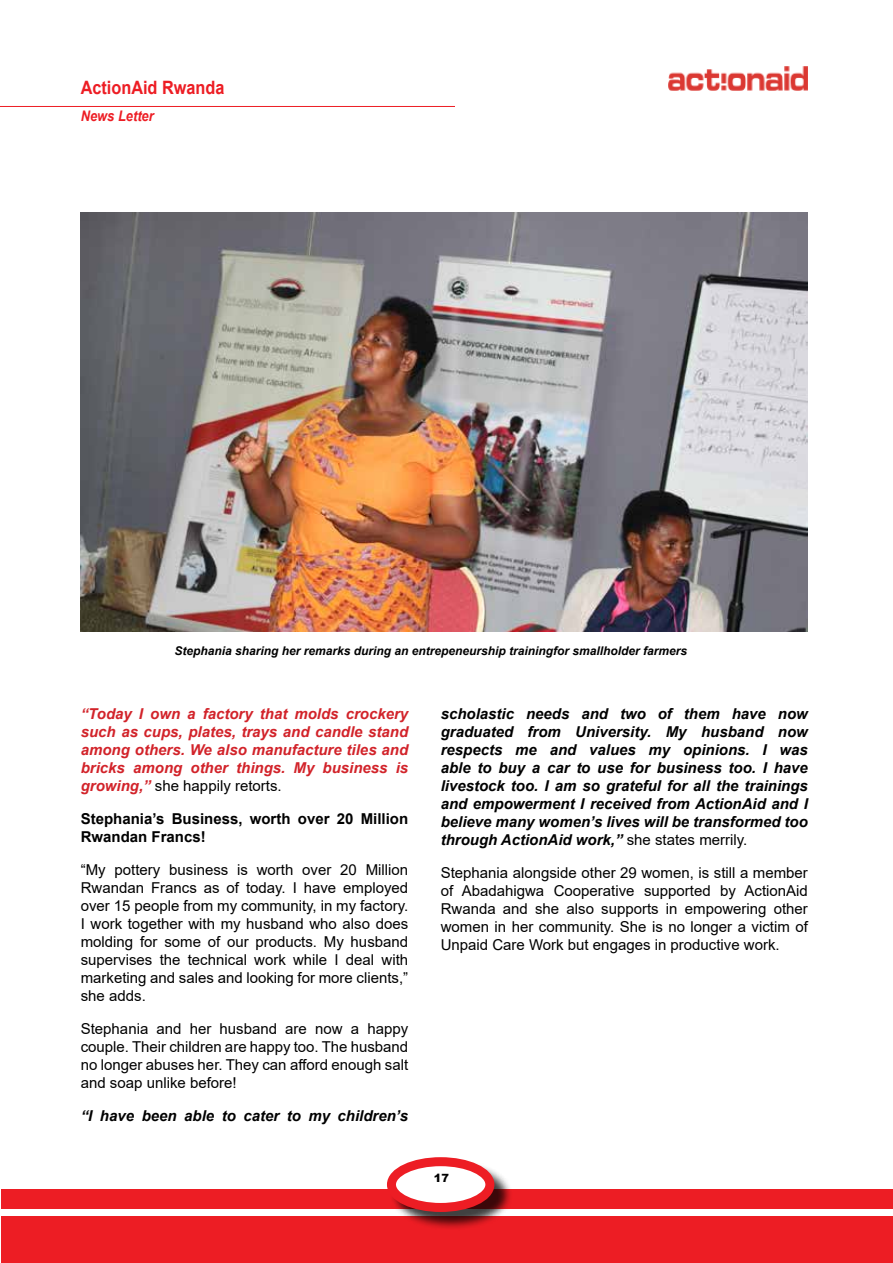
<style>
.page{position:relative;width:893px;height:1263px;background:#fff}
.page>*{position:absolute;margin:0;border:0;box-sizing:border-box;transform-origin:0 0}
.t1{font:700 18.45px "Arial";color:#ed1d24;scale:.88 1}
.t2{font:15px/18px "Arial";color:#000;text-align:justify}
.t3{font:italic 700 15px/18px "Arial";color:#000;text-align:justify}
.t4{font:italic 700 15px/18px "Arial";color:#d2232a;text-align:justify}
.t5{font:700 15px/18px "Arial";color:#000}
.t6{font:italic 700 14.55px "Arial";color:#ed1d24;scale:.88 1}
.t7{font:italic 700 12px "Arial";color:#000}
.t8{font:900 11.4px "Arial";color:#000}
.s1{font-weight:400;font-style:normal;color:#000}
.s2{font-weight:400;font-style:normal}
</style>
<div class="page">
<hr style="left:0;top:106px;width:455px;height:1px;background:#ed1d24">
<div style="left:1px;top:1189px;width:891px;height:20px;background:#ed1d24"></div>
<div style="left:1px;top:1216px;width:891px;height:46px;background:#ed1d24"></div>
<div style="left:389px;top:1159px;width:124px;height:72px;background:#000;opacity:.75"></div>
<svg style="left:391px;top:1162px;width:99px;height:45px"></svg>
<div style="left:387px;top:1157px;width:107px;height:55px;border:9px solid #ed1d24;border-radius:50%"></div>
<img style="left:669px;top:66px;width:139px;height:25px">
<img style="left:81px;top:212px;width:727px;height:419px">
<p class="t1" style="left:81px;top:75px;width:165px">ActionAid Rwanda</p>
<p class="t6" style="left:81px;top:107px;width:84px">News Letter</p>
<p class="t7" style="left:174px;top:643px;width:514px">Stephania sharing her remarks during an entrepeneurship trainingfor smallholder farmers</p>
<p class="t4" style="left:81px;top:705px;width:329px">“Today I own a factory that molds crockery such as cups, plates, trays and candle stand among others. We also manufacture tiles and bricks among other things. My business is growing,” <span class="s1">she happily retorts.</span></p>
<p class="t5" style="left:81px;top:810px;width:329px">Stephania’s Business, worth over 20 Million<br>Rwandan Francs!</p>
<p class="t2" style="left:81px;top:861px;width:329px">“My pottery business is worth over 20 Million Rwandan Francs as of today. I have employed over 15 people from my community, in my factory.<br>I work together with my husband who also does molding for some of our products. My husband supervises the technical work while I deal with marketing and sales and looking for more clients,” she adds.</p>
<p class="t2" style="left:81px;top:1020px;width:329px">Stephania and her husband are now a happy couple. Their children are happy too. The husband no longer abuses her. They can afford enough salt and soap unlike before!</p>
<p class="t3" style="left:81px;top:1107px;width:329px">“I have been able to cater to my children’s</p>
<p class="t3" style="left:441px;top:705px;width:369px">scholastic needs and two of them have now graduated from University. My husband now respects me and values my opinions. I was able to buy a car to use for business too. I have livestock too. I am so grateful for all the trainings and empowerment I received from ActionAid and I believe many women’s lives will be transformed too through ActionAid work,” <span class="s2">she states merrily.</span></p>
<p class="t2" style="left:441px;top:864px;width:369px">Stephania alongside other 29 women, is still a member of Abadahigwa Cooperative supported by ActionAid Rwanda and she also supports in empowering other women in her community. She is no longer a victim of Unpaid Care Work but engages in productive work.</p>
<p class="t8" style="left:434px;top:1170px;width:17px">17</p>
</div>
